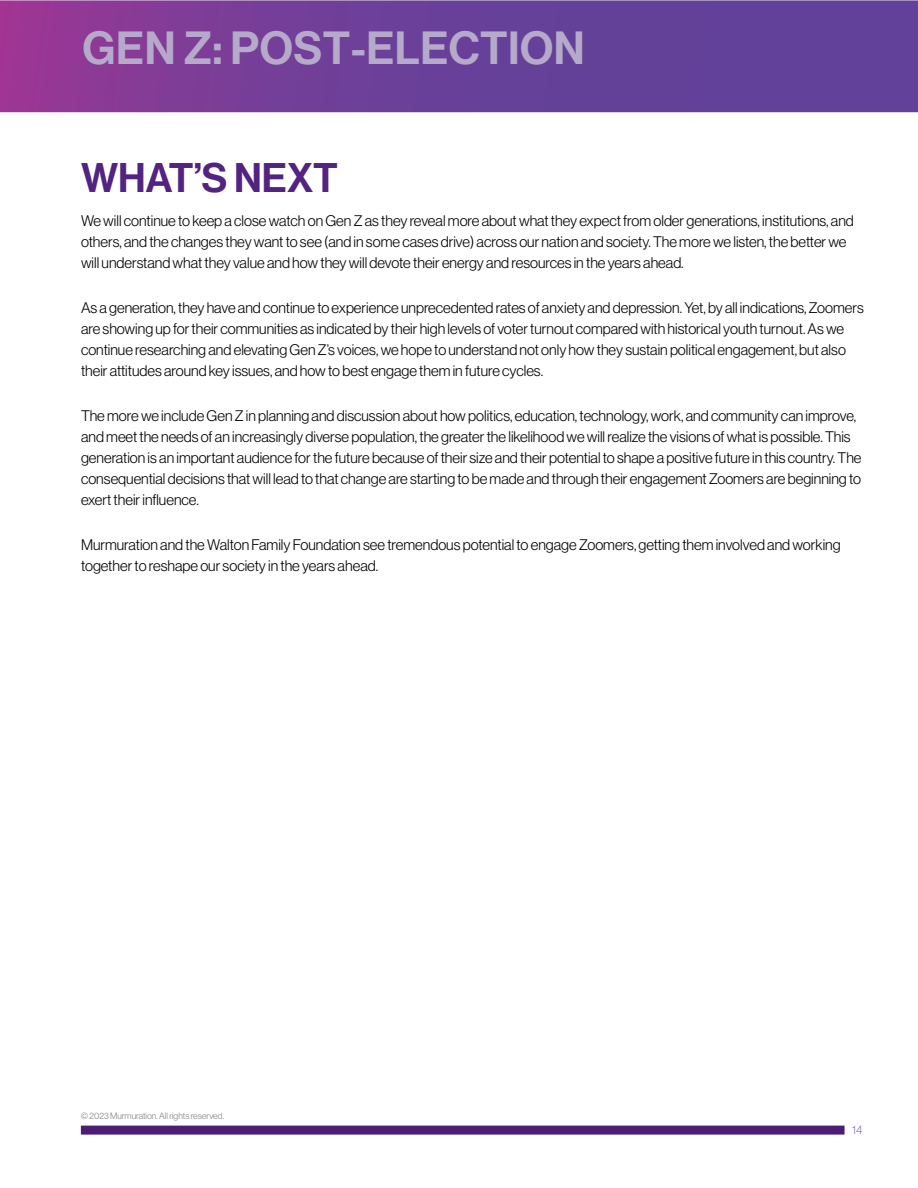
<style>
.page{position:relative;width:918px;height:1188px;background:#fff}
.page>*{position:absolute;margin:0;border:0;box-sizing:border-box;transform-origin:0 0}
.t1{font:45.45px "N Haas Grotesk DS Pro 65 Md";letter-spacing:.01em;color:#b6aaca}
.t2{font:40.5px "N Haas Grotesk DS Pro 65 Md";color:#522380}
.t3{font:15px/21px "N Haas Grotesk DS Pro 45 Lt";color:#000}
.t4{font:12px "N Haas Grotesk DS Pro 45 Lt";color:#8d78ab}
.t5{font:9px "N Haas Grotesk DS Pro 45 Lt";color:#808285}
</style>
<div class="page">
<div style="left:81px;top:1126px;width:764px;height:9px;background:#4b1d74"></div>
<svg style="left:0;top:0;width:918px;height:112px;background:#703f98"></svg>
<h1 class="t1" style="left:82px;top:22px;width:504px">GEN Z: POST-ELECTION</h1>
<h2 class="t2" style="left:81px;top:154px;width:258px">WHAT’S NEXT</h2>
<p class="t3" style="left:81px;top:210px;width:774px">We will continue to keep a close watch on Gen Z as they reveal more about what they expect from older generations, institutions, and others, and the changes they want to see (and in some cases drive) across our nation and society. The more we listen, the better we will understand what they value and how they will devote their energy and resources in the years ahead.</p>
<p class="t3" style="left:81px;top:297px;width:784px">As a generation, they have and continue to experience unprecedented rates of anxiety and depression. Yet, by all indications, Zoomers are showing up for their communities as indicated by their high levels of voter turnout compared with historical youth turnout. As we continue researching and elevating Gen Z’s voices, we hope to understand not only how they sustain political engagement, but also their attitudes around key issues, and how to best engage them in future cycles.</p>
<p class="t3" style="left:81px;top:405px;width:782px">The more we include Gen Z in planning and discussion about how politics, education, technology, work, and community can improve, and meet the needs of an increasingly diverse population, the greater the likelihood we will realize the visions of what is possible. This generation is an important audience for the future because of their size and their potential to shape a positive future in this country. The consequential decisions that will lead to that change are starting to be made and through their engagement Zoomers are beginning to exert their influence.</p>
<p class="t3" style="left:81px;top:534px;width:761px">Murmuration and the Walton Family Foundation see tremendous potential to engage Zoomers, getting them involved and working together to reshape our society in the years ahead.</p>
<p class="t5" style="left:81px;top:1111px;width:145px">© 2023 Murmuration. All rights reserved.</p>
<p class="t4" style="left:852px;top:1123px;width:12px">14</p>
</div>
